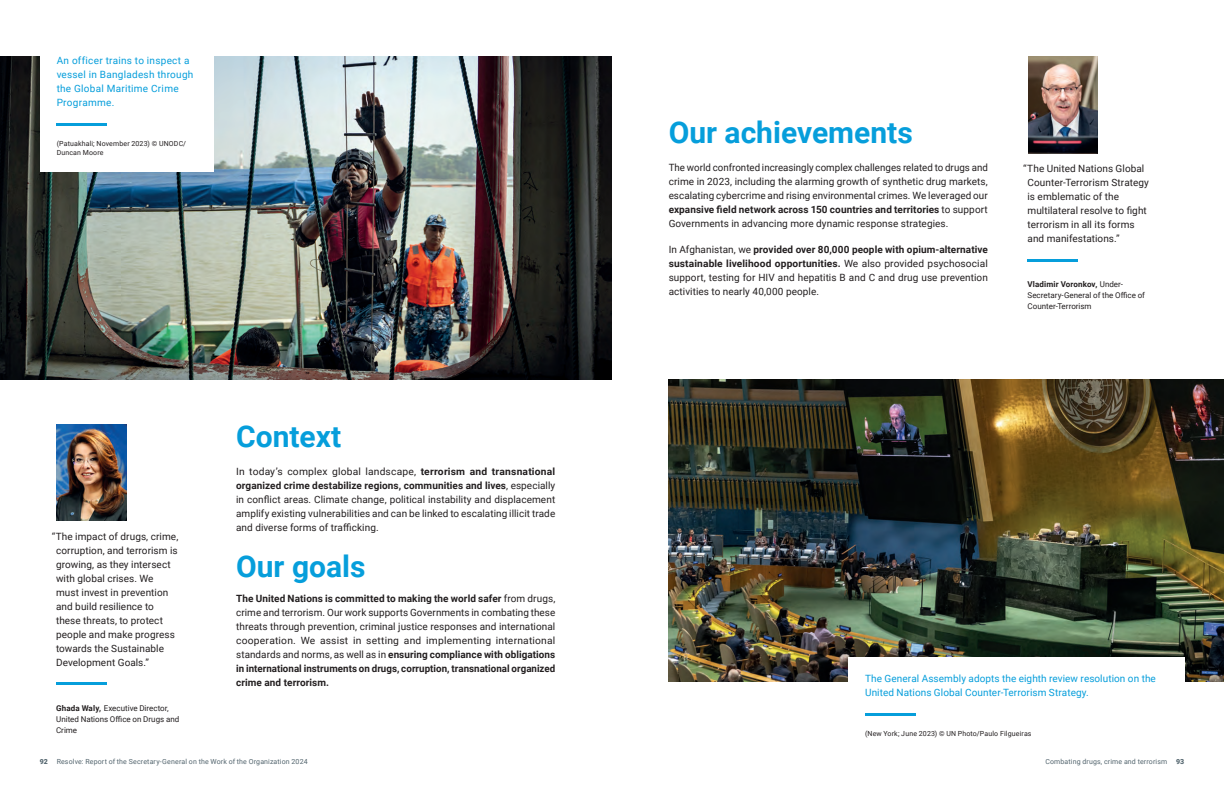
<style>
.page{position:relative;width:1224px;height:792px;background:#fff}
.page>*{position:absolute;margin:0;border:0;box-sizing:border-box;transform-origin:0 0}
.Paragraph_title{font:700 30px "Roboto";color:#069edb}
.Body_copy{font:700 30px "Roboto";color:#069edb}
.Body_copy-2{font:10px/14px "Roboto";letter-spacing:.005em;color:#231f20;text-align:justify}
.Caption_blue_text{font:10px/14px "Roboto";letter-spacing:.015em;color:#069edb}
.t1{font:8px/11px "Roboto";color:#231f20}
.t2{font:7px "Roboto";letter-spacing:.02em;color:#53656e}
.Caption_copyright_black{font:7px/9px "Roboto";letter-spacing:.02em;color:#231f20}
.t3{font:900 7px "Roboto";color:#53656e}
.s1{font-weight:700}
.s2{font-size:10px}
</style>
<div class="page">
<img style="left:0;top:57px;width:612px;height:322px">
<img style="left:669px;top:379px;width:555px;height:302px">
<div style="left:40px;top:40px;width:173px;height:132px;background:#fff"></div>
<hr style="left:57px;top:123px;width:50px;height:3px;background:#069edb">
<div style="left:848px;top:657px;width:336px;height:96px;background:#fff"></div>
<hr style="left:865px;top:713px;width:51px;height:3px;background:#069edb">
<img style="left:1028px;top:57px;width:70px;height:96px">
<hr style="left:1028px;top:259px;width:50px;height:3px;background:#069edb">
<img style="left:57px;top:425px;width:69px;height:96px">
<hr style="left:56px;top:682px;width:51px;height:3px;background:#069edb">
<p class="Caption_blue_text" style="left:57px;top:53px;width:138px">An officer trains to inspect a vessel in Bangladesh through the Global Maritime Crime<br>Programme.</p>
<p class="Caption_copyright_black" style="left:57px;top:139px;width:131px">(Patuakhali; November 2023) © UNODC/<br>Duncan Moore</p>
<p class="Body_copy-2" style="left:56px;top:529px;width:124px;text-align:left;text-indent:-4px">“The impact of drugs, crime, corruption, and terrorism is growing, as they intersect with global crises. We must invest in prevention and build resilience to these threats, to protect people and make progress towards the Sustainable<br>Development Goals.”</p>
<p class="t1" style="left:56px;top:702px;width:125px"><span class="s1">Ghada Waly</span><span class="s2">,</span> Executive Director,<br>United Nations Office on Drugs and<br>Crime</p>
<h2 class="Paragraph_title" style="left:236px;top:415px;width:107px">Context</h2>
<p class="Body_copy-2" style="left:236px;top:464px;width:321px">In today’s complex global landscape, <span class="s1">terrorism and transnational organized crime destabilize regions, communities and lives</span>, especially in conflict areas. Climate change, political instability and displacement amplify existing vulnerabilities and can be linked to escalating illicit trade and diverse forms of trafficking.</p>
<p class="Body_copy" style="left:236px;top:545px;width:131px">Our goals</p>
<p class="Body_copy-2" style="left:236px;top:591px;width:321px"><span class="s1">The United Nations is committed to making the world safer</span> from drugs, crime and terrorism. Our work supports Governments in combating these threats through prevention, criminal justice responses and international cooperation. We assist in setting and implementing international standards and norms, as well as in <span class="s1">ensuring compliance with obligations in international instruments on drugs, corruption, transnational organized crime and terrorism.</span></p>
<h2 class="Paragraph_title" style="left:669px;top:112px;width:246px">Our achievements</h2>
<p class="Body_copy-2" style="left:669px;top:160px;width:321px">The world confronted increasingly complex challenges related to drugs and crime in 2023, including the alarming growth of synthetic drug markets, escalating cybercrime and rising environmental crimes. We leveraged our <span class="s1">expansive field network across 150 countries and territories</span> to support Governments in advancing more dynamic response strategies.</p>
<p class="Body_copy-2" style="left:669px;top:242px;width:321px">In Afghanistan, we <span class="s1">provided over 80,000 people with opium-alternative sustainable livelihood opportunities.</span> We also provided psychosocial support, testing for HIV and hepatitis B and C and drug use prevention activities to nearly 40,000 people.</p>
<p class="Body_copy-2" style="left:1028px;top:161px;width:123px;text-align:left;text-indent:-4px">“The United Nations Global<br>Counter-Terrorism Strategy is emblematic of the multilateral resolve to fight terrorism in all its forms and manifestations.”</p>
<p class="t1" style="left:1028px;top:278px;width:119px"><span class="s1">Vladimir Voronkov,</span> Under-<br>Secretary-General of the Office of<br>Counter-Terrorism</p>
<p class="Caption_blue_text" style="left:865px;top:671px;width:292px">The General Assembly adopts the eighth review resolution on the<br>United Nations Global Counter-Terrorism Strategy.</p>
<p class="Caption_copyright_black" style="left:865px;top:728px;width:168px">(New York; June 2023) © UN Photo/Paulo Filgueiras</p>
<p class="t3" style="left:40px;top:756px;width:10px">92</p>
<p class="t2" style="left:57px;top:756px;width:253px">Resolve: Report of the Secretary-General on the Work of the Organization 2024</p>
<p class="t2" style="left:1045px;top:756px;width:123px">Combating drugs, crime and terrorism</p>
<p class="t3" style="left:1176px;top:756px;width:10px">93</p>
</div>
